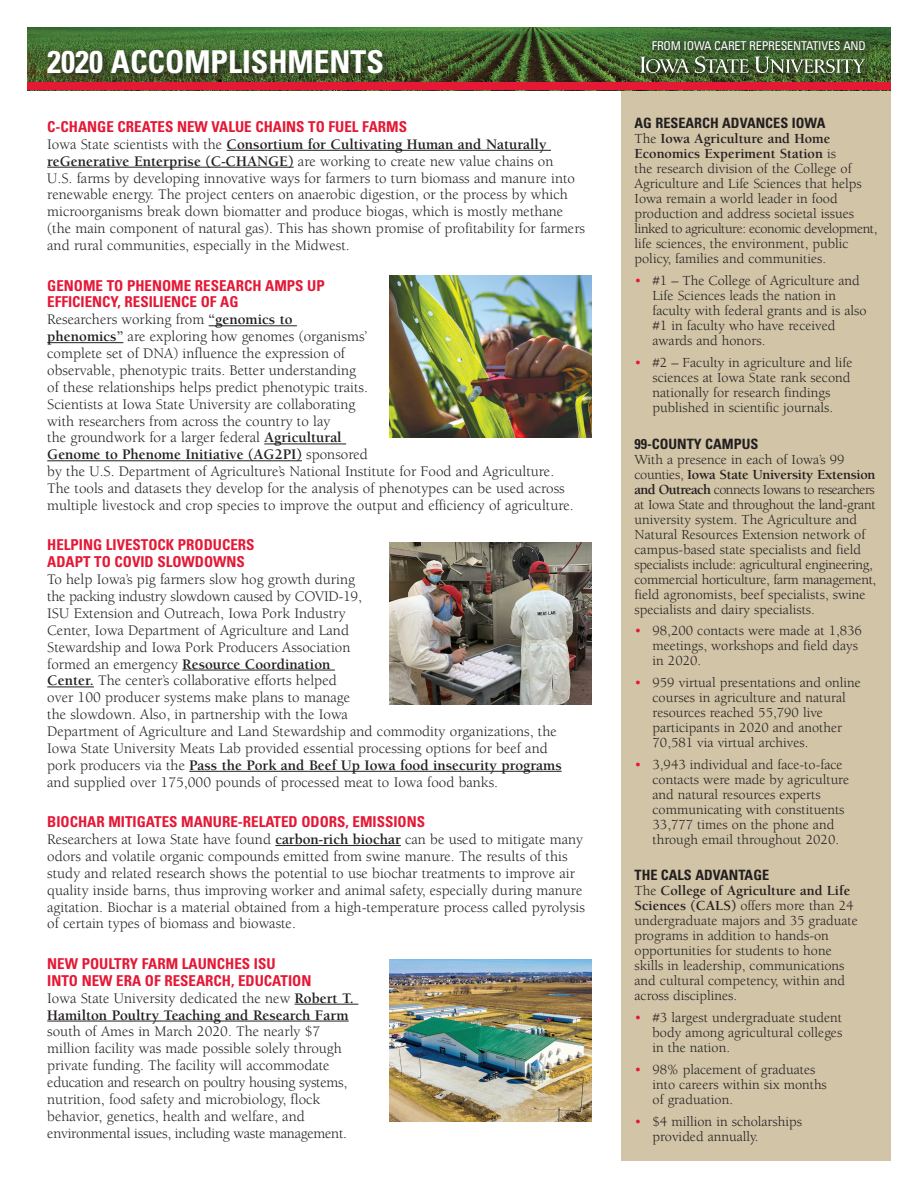
<style>
.page{position:relative;width:918px;height:1188px;background:#fff}
.page>*{position:absolute;margin:0;border:0;box-sizing:border-box;transform-origin:0 0}
.t1{font:700 condensed 31.5px "Univers";color:#fff}
.Body_Copy{font:15px/16.8px "Berkeley";color:#231f20}
.t2{font:700 condensed 15px/16.8px "Univers";color:#e51836}
.Body_Copy-2{font:14.25px/15px "Berkeley";color:#231f20}
.t3{font:700 condensed 14.25px "Univers";color:#231f20}
.t4{font:condensed 12.15px "Univers";letter-spacing:-.015em;color:#fff}
.s1{font-weight:700}
.s2{color:#e51836}
</style>
<div class="page">
<div style="left:621px;top:90px;width:270px;height:1071px;background:#d1c4a7"></div>
<hr style="left:227px;top:150px;width:324px;height:1px;background:#231f20">
<hr style="left:47px;top:167px;width:247px;height:1px;background:#231f20">
<hr style="left:209px;top:325px;width:88px;height:1px;background:#231f20">
<hr style="left:47px;top:342px;width:76px;height:1px;background:#231f20">
<hr style="left:264px;top:444px;width:82px;height:1px;background:#231f20">
<hr style="left:47px;top:460px;width:255px;height:1px;background:#231f20">
<hr style="left:182px;top:670px;width:153px;height:1px;background:#231f20">
<hr style="left:47px;top:687px;width:47px;height:1px;background:#231f20">
<hr style="left:189px;top:771px;width:373px;height:1px;background:#231f20">
<hr style="left:275px;top:845px;width:126px;height:1px;background:#231f20">
<hr style="left:295px;top:1004px;width:63px;height:1px;background:#231f20">
<hr style="left:47px;top:1021px;width:302px;height:1px;background:#231f20">
<img style="left:389px;top:275px;width:203px;height:162px">
<img style="left:389px;top:543px;width:203px;height:162px">
<img style="left:389px;top:959px;width:203px;height:162px">
<img style="left:27px;top:27px;width:864px;height:56px">
<div style="left:44px;top:46px;width:350px;height:40px;background:#231f20;opacity:.75"></div>
<div style="left:27px;top:83px;width:864px;height:7px;background:#e51836"></div>
<div style="left:643px;top:31px;width:231px;height:28px;background:#231f20;opacity:.75"></div>
<div style="left:636px;top:52px;width:238px;height:32px;background:#e31835"></div>
<div style="left:632px;top:47px;width:241px;height:35px;background:#231f20;opacity:.75"></div>
<svg style="left:640px;top:56px;width:109px;height:17px;background:#687b5b"></svg>
<svg style="left:755px;top:57px;width:110px;height:16px;background:#6c7f5e"></svg>
<p class="t1" style="left:47px;top:42px;width:338px">2020 ACCOMPLISHMENTS</p>
<p class="t2" style="left:47px;top:118px;width:361px">C-CHANGE CREATES NEW VALUE CHAINS TO FUEL FARMS</p>
<p class="Body_Copy" style="left:47px;top:136px;width:539px">Iowa State scientists with the <span class="s1">Consortium for Cultivating Human and Naturally reGenerative Enterprise (C-CHANGE)</span> are working to create new value chains on<br>U.S. farms by developing innovative ways for farmers to turn biomass and manure into renewable energy. The project centers on anaerobic digestion, or the process by which microorganisms break down biomatter and produce biogas, which is mostly methane (the main component of natural gas). This has shown promise of profitability for farmers and rural communities, especially in the Midwest.</p>
<p class="t2" style="left:47px;top:277px;width:279px">GENOME TO PHENOME RESEARCH AMPS UP<br>EFFICIENCY, RESILIENCE OF AG</p>
<p class="Body_Copy" style="left:47px;top:312px;width:528px">Researchers working from <span class="s1">“genomics to<br>phenomics”</span> are exploring how genomes (organisms’<br>complete set of DNA) influence the expression of<br>observable, phenotypic traits. Better understanding<br>of these relationships helps predict phenotypic traits.<br>Scientists at Iowa State University are collaborating<br>with researchers from across the country to lay<br>the groundwork for a larger federal <span class="s1">Agricultural<br>Genome to Phenome Initiative (AG2PI)</span> sponsored<br>by the U.S. Department of Agriculture’s National Institute for Food and Agriculture.<br>The tools and datasets they develop for the analysis of phenotypes can be used across multiple livestock and crop species to improve the output and efficiency of agriculture.</p>
<p class="t2" style="left:47px;top:537px;width:209px">HELPING LIVESTOCK PRODUCERS<br>ADAPT TO COVID SLOWDOWNS</p>
<p class="Body_Copy" style="left:47px;top:571px;width:516px">To help Iowa’s pig farmers slow hog growth during<br>the packing industry slowdown caused by COVID-19,<br>ISU Extension and Outreach, Iowa Pork Industry<br>Center, Iowa Department of Agriculture and Land<br>Stewardship and Iowa Pork Producers Association<br>formed an emergency <span class="s1">Resource Coordination<br>Center.</span> The center’s collaborative efforts helped<br>over 100 producer systems make plans to manage<br>the slowdown. Also, in partnership with the Iowa<br>Department of Agriculture and Land Stewardship and commodity organizations, the Iowa State University Meats Lab provided essential processing options for beef and pork producers via the <span class="s1">Pass the Pork and Beef Up Iowa food insecurity programs </span>and supplied over 175,000 pounds of processed meat to Iowa food banks.</p>
<p class="t2" style="left:47px;top:813px;width:379px">BIOCHAR MITIGATES MANURE-RELATED ODORS, EMISSIONS</p>
<p class="Body_Copy" style="left:47px;top:831px;width:539px">Researchers at Iowa State have found <span class="s1">carbon-rich biochar</span> can be used to mitigate many odors and volatile organic compounds emitted from swine manure. The results of this study and related research shows the potential to use biochar treatments to improve air quality inside barns, thus improving worker and animal safety, especially during manure agitation. Biochar is a material obtained from a high-temperature process called pyrolysis of certain types of biomass and biowaste.</p>
<p class="t2" style="left:47px;top:955px;width:266px">NEW POULTRY FARM LAUNCHES ISU<br>INTO NEW ERA OF RESEARCH, EDUCATION</p>
<p class="Body_Copy" style="left:47px;top:990px;width:308px">Iowa State University dedicated the new <span class="s1">Robert T.<br>Hamilton Poultry Teaching and Research Farm </span>south of Ames in March 2020. The nearly $7 million facility was made possible solely through private funding. The facility will accommodate education and research on poultry housing systems, nutrition, food safety and microbiology, flock behavior, genetics, health and welfare, and environmental issues, including waste management.</p>
<p class="t4" style="left:652px;top:38px;width:216px">FROM IOWA CARET REPRESENTATIVES AND</p>
<p class="t3" style="left:635px;top:115px;width:192px">AG RESEARCH ADVANCES IOWA</p>
<p class="Body_Copy-2" style="left:635px;top:132px;width:244px">The <span class="s1">Iowa Agriculture and Home Economics Experiment Station</span> is<br>the research division of the College of Agriculture and Life Sciences that helps Iowa remain a world leader in food production and address societal issues linked to agriculture: economic development, life sciences, the environment, public policy, families and communities.</p>
<p class="Body_Copy-2" style="left:653px;top:273px;width:216px;text-indent:-18px"><span class="s2">•</span> #1 – The College of Agriculture and<br>Life Sciences leads the nation in faculty with federal grants and is also #1 in faculty who have received awards and honors.</p>
<p class="Body_Copy-2" style="left:653px;top:355px;width:201px;text-indent:-18px"><span class="s2">•</span> #2 – Faculty in agriculture and life sciences at Iowa State rank second nationally for research findings published in scientific journals.</p>
<p class="t3" style="left:635px;top:435px;width:125px">99-COUNTY CAMPUS</p>
<p class="Body_Copy-2" style="left:635px;top:452px;width:243px">With a presence in each of Iowa’s 99 counties, <span class="s1">Iowa State University Extension and Outreach</span> connects Iowans to researchers at Iowa State and throughout the land-grant university system. The Agriculture and Natural Resources Extension network of campus-based state specialists and field specialists include: agricultural engineering, commercial horticulture, farm management, field agronomists, beef specialists, swine specialists and dairy specialists.</p>
<p class="Body_Copy-2" style="left:653px;top:624px;width:211px;text-indent:-18px"><span class="s2">•</span> 98,200 contacts were made at 1,836 meetings, workshops and field days in 2020.</p>
<p class="Body_Copy-2" style="left:653px;top:675px;width:210px;text-indent:-18px"><span class="s2">•</span> 959 virtual presentations and online courses in agriculture and natural resources reached 55,790 live participants in 2020 and another 70,581 via virtual archives.</p>
<p class="Body_Copy-2" style="left:653px;top:757px;width:198px;text-indent:-18px"><span class="s2">•</span> 3,943 individual and face-to-face contacts were made by agriculture and natural resources experts communicating with constituents<br>33,777 times on the phone and through email throughout 2020.</p>
<p class="t3" style="left:635px;top:867px;width:136px">THE CALS ADVANTAGE</p>
<p class="Body_Copy-2" style="left:635px;top:884px;width:225px">The <span class="s1">College of Agriculture and Life Sciences (CALS)</span> offers more than 24 undergraduate majors and 35 graduate programs in addition to hands-on opportunities for students to hone skills in leadership, communications and cultural competency, within and across disciplines.</p>
<p class="Body_Copy-2" style="left:653px;top:1011px;width:191px;text-align:justify;text-indent:-18px"><span class="s2">•</span> #3 largest undergraduate student body among agricultural colleges in the nation.</p>
<p class="Body_Copy-2" style="left:653px;top:1062px;width:176px;text-indent:-18px"><span class="s2">•</span> 98% placement of graduates into careers within six months of graduation.</p>
<p class="Body_Copy-2" style="left:653px;top:1114px;width:151px;text-indent:-18px"><span class="s2">•</span> $4 million in scholarships provided annually.</p>
</div>
